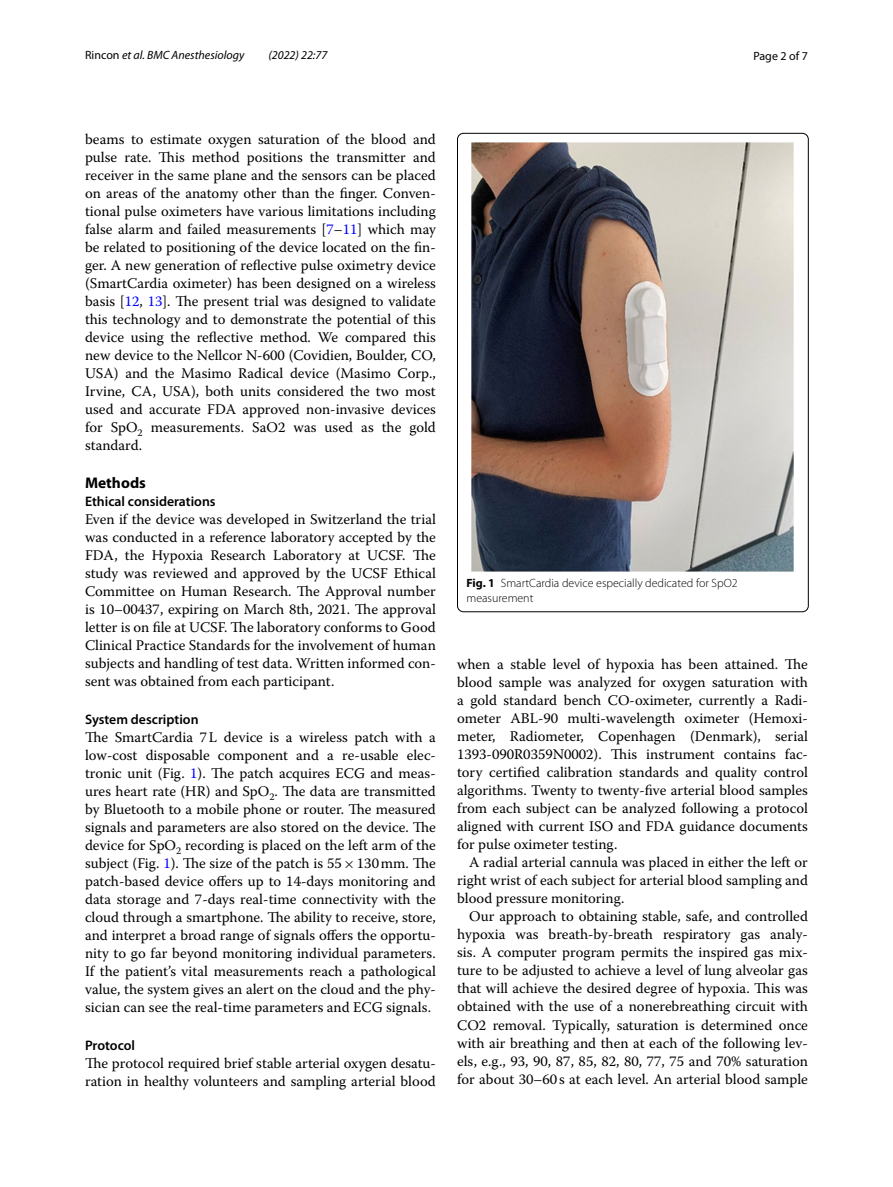
<style>
.page{position:relative;width:893px;height:1187px;background:#fff}
.page>*{position:absolute;margin:0;border:0;box-sizing:border-box;transform-origin:0 0}
.t1{font:700 15.45px "Myriad Pro";color:#000}
.t2{font:14.7px/18px "Warnock Pro";color:#000;text-align:justify}
.t3{font:600 13.8px "Myriad Pro";color:#000}
.t4{font:300 12px/15px "Myriad Pro";color:#000}
.t5{font:italic 12px "Myriad Pro";color:#000}
.t6{font:12px "Myriad Pro";color:#000}
.s1{font-style:normal}
.s2{color:#00f}
.s3{font-family:"MTSY"}
.s4{font-weight:700}
</style>
<div class="page">
<img style="left:472px;top:142px;width:322px;height:429px">
<p class="t5" style="left:85px;top:48px;width:161px"><span class="s1">Rincon</span> et al. BMC Anesthesiology</p>
<p class="t5" style="left:268px;top:48px;width:60px">(2022) 22:77</p>
<p class="t6" style="left:753px;top:48px;width:56px">Page 2 of 7</p>
<p class="t2" style="left:85px;top:130px;width:352px">beams to estimate oxygen saturation of the blood and pulse rate. This method positions the transmitter and receiver in the same plane and the sensors can be placed on areas of the anatomy other than the finger. Conven&shy;tional pulse oximeters have various limitations including false alarm and failed measurements [<span class="s2">7</span>–<span class="s2">11</span>] which may be related to positioning of the device located on the fin&shy;ger. A new generation of reflective pulse oximetry device (SmartCardia oximeter) has been designed on a wireless basis [<span class="s2">12</span>, <span class="s2">13</span>]. The present trial was designed to validate this technology and to demonstrate the potential of this device using the reflective method. We compared this new device to the Nellcor N-600 (Covidien, Boulder, CO, USA) and the Masimo Radical device (Masimo Corp., Irvine, CA, USA), both units considered the two most used and accurate FDA approved non-invasive devices for SpO<sub>2</sub> measurements. SaO2 was used as the gold standard.</p>
<p class="t1" style="left:85px;top:472px;width:62px">Methods</p>
<p class="t3" style="left:85px;top:492px;width:132px">Ethical considerations</p>
<p class="t2" style="left:85px;top:509px;width:352px">Even if the device was developed in Switzerland the trial was conducted in a reference laboratory accepted by the FDA, the Hypoxia Research Laboratory at UCSF. The study was reviewed and approved by the UCSF Ethical Committee on Human Research. The Approval number is 10–00437, expiring on March 8th, 2021. The approval letter is on file at UCSF. The laboratory conforms to Good Clinical Practice Standards for the involvement of human subjects and handling of test data. Written informed con&shy;sent was obtained from each participant.</p>
<p class="t3" style="left:85px;top:710px;width:115px">System description</p>
<p class="t2" style="left:85px;top:727px;width:352px">The SmartCardia 7L device is a wireless patch with a low-cost disposable component and a re-usable elec&shy;tronic unit (Fig. <span class="s2">1</span>). The patch acquires ECG and meas&shy;ures heart rate (HR) and SpO<sub>2</sub>. The data are transmitted by Bluetooth to a mobile phone or router. The measured signals and parameters are also stored on the device. The device for SpO<sub>2</sub> recording is placed on the left arm of the subject (Fig. <span class="s2">1</span>). The size of the patch is 55<span class="s3">×</span>130mm. The patch-based device offers up to 14-days monitoring and data storage and 7-days real-time connectivity with the cloud through a smartphone. The ability to receive, store, and interpret a broad range of signals offers the opportu&shy;nity to go far beyond monitoring individual parameters.<br>If the patient’s vital measurements reach a pathological value, the system gives an alert on the cloud and the phy&shy;sician can see the real-time parameters and ECG signals.</p>
<p class="t3" style="left:85px;top:1036px;width:52px">Protocol</p>
<p class="t2" style="left:85px;top:1053px;width:352px">The protocol required brief stable arterial oxygen desatu&shy;ration in healthy volunteers and sampling arterial blood</p>
<p class="t4" style="left:466px;top:575px;width:273px"><span class="s4">Fig. 1</span> SmartCardia device especially dedicated for SpO2 measurement</p>
<p class="t2" style="left:457px;top:655px;width:352px">when a stable level of hypoxia has been attained. The blood sample was analyzed for oxygen saturation with a gold standard bench CO-oximeter, currently a Radi&shy;ometer ABL-90 multi-wavelength oximeter (Hemoxi&shy;meter, Radiometer, Copenhagen (Denmark), serial 1393-090R0359N0002). This instrument contains fac&shy;tory certified calibration standards and quality control algorithms. Twenty to twenty-five arterial blood samples from each subject can be analyzed following a protocol aligned with current ISO and FDA guidance documents for pulse oximeter testing.</p>
<p class="t2" style="left:457px;top:853px;width:352px;text-indent:12px">A radial arterial cannula was placed in either the left or right wrist of each subject for arterial blood sampling and blood pressure monitoring.</p>
<p class="t2" style="left:457px;top:907px;width:352px;text-indent:12px">Our approach to obtaining stable, safe, and controlled hypoxia was breath-by-breath respiratory gas analy&shy;sis. A computer program permits the inspired gas mix&shy;ture to be adjusted to achieve a level of lung alveolar gas that will achieve the desired degree of hypoxia. This was obtained with the use of a nonerebreathing circuit with CO2 removal. Typically, saturation is determined once with air breathing and then at each of the following lev&shy;els, e.g., 93, 90, 87, 85, 82, 80, 77, 75 and 70% saturation for about 30–60 s at each level. An arterial blood sample</p>
</div>
